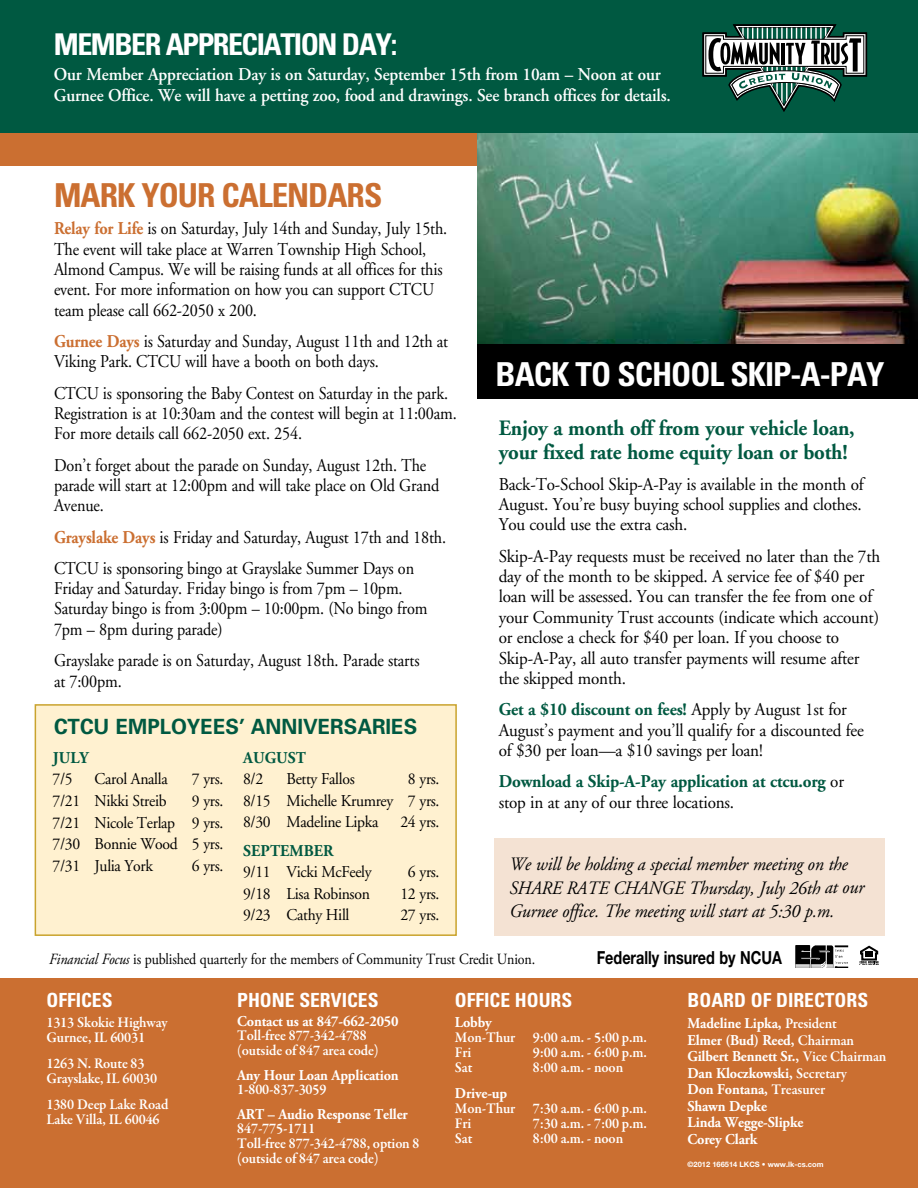
<style>
.page{position:relative;width:918px;height:1188px;background:#fff}
.page>*{position:absolute;margin:0;border:0;box-sizing:border-box;transform-origin:0 0}
.t1{font:700 condensed 33px "Univers";letter-spacing:-.03em;color:#fff}
.t2{font:700 condensed 33px "Univers";letter-spacing:-.03em;color:#cb6f31}
.t3{font:700 condensed 30px "Univers";letter-spacing:-.05em;color:#fff}
.t4{font:700 21.9px/24px "Adobe Garamond";letter-spacing:-.01em;color:#005941;scale:.95 1}
.t5{font:700 21px "Univers";color:#005941}
.t6{font:700 condensed 19.5px "Univers";color:#fff}
.t7{font:italic 18.9px/23.2px "Adobe Garamond";letter-spacing:-.01em;color:#000;scale:.95 1}
.t8{font:18px/20.4px "Adobe Garamond";letter-spacing:-.01em;color:#000;scale:.9 1}
.t9{font:18px/20.4px "Adobe Garamond";letter-spacing:-.01em;color:#000;scale:.95 1}
.t10{font:600 18px/21px "Adobe Garamond";letter-spacing:-.01em;color:#fff;scale:.95 1}
.t11{font:700 18px/21px "Adobe Garamond";letter-spacing:-.01em;color:#005941;scale:.95 1}
.t12{font:700 18px "Helvetica Neue";color:#000;scale:.8 1}
.t13{font:16.5px/21.9px "Adobe Garamond";letter-spacing:-.02em;color:#000;text-align:justify;scale:.95 1}
.t14{font:700 16.5px "Adobe Garamond Pro";letter-spacing:.005em;color:#005941;scale:.95 1}
.t15{font:15.6px "Adobe Garamond Pro";letter-spacing:-.01em;color:#000;scale:.9 1}
.t16{font:600 15px/15px "Garamond Premr Pro";letter-spacing:-.01em;color:#fff;scale:.95 1}
.t17{font:700 15px/16.5px "Adobe Garamond Pro";letter-spacing:-.01em;color:#fff;scale:.95 1}
.t18{font:700 7.5px "Helvetica Neue";color:#fff}
.s1{font-weight:700;color:#cb6f31}
.s2{font-weight:700;color:#005941}
.s3{font-weight:400;color:#000}
.s4{font-style:italic}
.s5{font-family:"Garamond Premr Pro";font-weight:600}
</style>
<div class="page">
<div style="left:494px;top:838px;width:391px;height:98px;background:#f4e2d3"></div>
<div style="left:0;top:978px;width:918px;height:210px;background:#cb6f31"></div>
<div style="left:0;top:0;width:918px;height:136px;background:#005941"></div>
<div style="left:0;top:134px;width:918px;height:32px;background:#cb6f31"></div>
<img style="left:795px;top:945px;width:54px;height:23px">
<svg style="left:859px;top:946px;width:20px;height:19px"></svg>
<img style="left:477px;top:134px;width:441px;height:211px">
<div style="left:477px;top:345px;width:441px;height:54px;background:#000"></div>
<svg style="left:702px;top:24px;width:165px;height:88px"></svg>
<div style="left:35px;top:704px;width:422px;height:232px;background:#fff1d0;border:2px solid #c9a32d"></div>
<h2 class="t3" style="left:54px;top:26px;width:345px">MEMBER APPRECIATION DAY:</h2>
<p class="t10" style="left:54px;top:64px;width:651px">Our Member Appreciation Day is on Saturday, September 15th from 10am – Noon at our<br>Gurnee Office. We will have a petting zoo, food and drawings. See branch offices for details.</p>
<h1 class="t2" style="left:54px;top:175px;width:330px">MARK YOUR CALENDARS</h1>
<p class="t8" style="left:54px;top:219px;width:439px"><span class="s1">Relay for Life</span> is on Saturday, July 14th and Sunday, July 15th.<br>The event will take place at Warren Township High School, Almond Campus. We will be raising funds at all offices for this event. For more information on how you can support CTCU team please call 662-2050 x 200.</p>
<p class="t8" style="left:54px;top:332px;width:440px"><span class="s1">Gurnee Days</span> is Saturday and Sunday, August 11th and 12th at<br>Viking Park. CTCU will have a booth on both days.</p>
<p class="t8" style="left:54px;top:383px;width:449px">CTCU is sponsoring the Baby Contest on Saturday in the park.<br>Registration is at 10:30am and the contest will begin at 11:00am.<br>For more details call 662-2050 ext. 254.</p>
<p class="t8" style="left:54px;top:455px;width:430px">Don’t forget about the parade on Sunday, August 12th. The parade will start at 12:00pm and will take place on Old Grand<br>Avenue.</p>
<p class="t8" style="left:54px;top:522px;width:437px;line-height:31.2px"><span class="s1">Grayslake Days</span> is Friday and Saturday, August 17th and 18th.<br>CTCU is sponsoring bingo at Grayslake Summer Days on</p>
<p class="t8" style="left:54px;top:579px;width:416px">Friday and Saturday. Friday bingo is from 7pm – 10pm.<br>Saturday bingo is from 3:00pm – 10:00pm. (No bingo from<br>7pm – 8pm during parade)</p>
<p class="t8" style="left:54px;top:650px;width:408px;line-height:21px">Grayslake parade is on Saturday, August 18th. Parade starts at 7:00pm.</p>
<p class="t5" style="left:54px;top:713px;width:365px">CTCU EMPLOYEES’ ANNIVERSARIES</p>
<p class="t14" style="left:53px;top:748px;width:39px">july</p>
<p class="t13" style="left:53px;top:768px;width:23px">7/5</p>
<p class="t13" style="left:95px;top:768px;width:79px">Carol Analla</p>
<p class="t13" style="left:192px;top:768px;width:35px">7 yrs.</p>
<p class="t13" style="left:53px;top:790px;width:122px">7/21 Nikki Streib</p>
<p class="t14" style="left:243px;top:748px;width:58px">august</p>
<p class="t13" style="left:243px;top:768px;width:23px">8/2</p>
<p class="t13" style="left:287px;top:768px;width:73px">Betty Fallos</p>
<p class="t13" style="left:243px;top:768px;width:208px;text-indent:165px">8 yrs.<br>8/15 Michelle Krumrey 7 yrs.<br>8/30 Madeline Lipka</p>
<p class="t13" style="left:53px;top:790px;width:181px;text-indent:139px">9 yrs.<br>7/21 Nicole Terlap 9 yrs.<br>7/30 Bonnie Wood 5 yrs.<br>7/31 Julia York</p>
<p class="t13" style="left:400px;top:812px;width:43px">24 yrs.</p>
<p class="t14" style="left:243px;top:841px;width:41px">September</p>
<p class="t13" style="left:243px;top:861px;width:137px">9/11 Vicki McFeely</p>
<p class="t13" style="left:408px;top:861px;width:35px">6 yrs.</p>
<p class="t13" style="left:243px;top:883px;width:135px">9/18 Lisa Robinson</p>
<p class="t13" style="left:400px;top:883px;width:43px">12 yrs.</p>
<p class="t13" style="left:243px;top:905px;width:113px">9/23 Cathy Hill</p>
<p class="t13" style="left:400px;top:905px;width:43px">27 yrs.</p>
<p class="t13" style="left:192px;top:856px;width:35px">6 yrs.</p>
<h1 class="t1" style="left:496px;top:354px;width:391px">BACK TO SCHOO L SKIP-A-PAY</h1>
<p class="t4" style="left:499px;top:416px;width:376px">Enjoy a month off from your vehicle loan, your fixed rate home equity loan or both!</p>
<p class="t9" style="left:499px;top:474px;width:386px;text-align:justify">Back-To-School Skip-A-Pay is available in the month of August. You’re busy buying school supplies and clothes.<br>You could use the extra cash.</p>
<p class="t9" style="left:499px;top:546px;width:403px">Skip-A-Pay requests must be received no later than the 7th day of the month to be skipped. A service fee of $40 per loan will be assessed. You can transfer the fee from one of your Community Trust accounts (indicate which account) or enclose a check for $40 per loan. If you choose to Skip-A-Pay, all auto transfer payments will resume after the skipped month.</p>
<p class="t9" style="left:499px;top:700px;width:386px"><span class="s2">Get a $10 discount on fees!</span> Apply by August 1st for<br>August’s payment and you’ll qualify for a discounted fee of $30 per loan—a $10 savings per loan!</p>
<p class="t11" style="left:499px;top:771px;width:365px">Download a Skip-A-Pay application at ctcu.org <span class="s3">or stop in at any of our three locations.</span></p>
<p class="t7" style="left:509px;top:853px;width:377px">We will be holding a special member meeting on the<br>Share Rate Change Thursday, July 26th at our<br>Gurnee office. The meeting will start at 5:30 p.m.</p>
<p class="t15" style="left:49px;top:950px;width:542px"><span class="s4">Financial Focus</span> is published quarterly for the members of Community Trust Credit Union.</p>
<p class="t12" style="left:597px;top:946px;width:233px">Federally insured by NCUA</p>
<p class="t6" style="left:46px;top:988px;width:56px">OFFICES</p>
<p class="t16" style="left:46px;top:1015px;width:129px">1313 Skokie Highway<br>Gurnee, IL 60031</p>
<p class="t16" style="left:46px;top:1056px;width:118px">1263 N. Route 83<br>Grayslake, IL 60030</p>
<p class="t16" style="left:46px;top:1097px;width:130px">1380 Deep Lake Road<br>Lake Villa, IL 60046</p>
<p class="t6" style="left:237px;top:988px;width:13px">PHONE</p>
<p class="t6" style="left:299px;top:988px;width:69px">SERVICES</p>
<p class="t17" style="left:237px;top:1014px;width:171px">Contact us at 847-662-2050</p>
<p class="t16" style="left:237px;top:1029px;width:150px;line-height:14.2px">Toll-free 877-342-4788 (outside of 847 area code)</p>
<p class="t17" style="left:237px;top:1067px;width:172px">Any Hour Loan Application</p>
<p class="t16" style="left:237px;top:1082px;width:96px">1-800-837-3059</p>
<p class="t17" style="left:237px;top:1106px;width:181px">ART – Audio Response Teller</p>
<p class="t16" style="left:237px;top:1122px;width:194px">847-775-1711<br>Toll-free 877-342-4788, option 8 (outside of 847 area code)</p>
<p class="t6" style="left:455px;top:988px;width:107px">OFFICE HOURS</p>
<p class="t17" style="left:455px;top:1014px;width:41px">Lobby</p>
<p class="t16" style="left:455px;top:1030px;width:204px">Mon-Thur 9:00 a.m. - 5:00 p.m.<br>Fri</p>
<p class="t16" style="left:533px;top:1045px;width:121px">9:00 a.m. - 6:00 p.m.</p>
<p class="t16" style="left:455px;top:1060px;width:20px">Sat</p>
<p class="t16" style="left:533px;top:1060px;width:97px">8:00 a.m. - noon</p>
<p class="t17" style="left:455px;top:1085px;width:57px">Drive-up</p>
<p class="t16" style="left:455px;top:1101px;width:204px">Mon-Thur 7:30 a.m. - 6:00 p.m.<br>Fri</p>
<p class="t16" style="left:533px;top:1116px;width:121px">7:30 a.m. - 7:00 p.m.</p>
<p class="t16" style="left:455px;top:1131px;width:20px">Sat</p>
<p class="t16" style="left:533px;top:1131px;width:97px">8:00 a.m. - noon</p>
<p class="t6" style="left:688px;top:988px;width:159px">BOARD OF DIRECTORS</p>
<p class="t17" style="left:688px;top:1016px;width:211px">Madeline Lipka, <span class="s5">President<br></span>Elmer (Bud) Reed, <span class="s5">Chairman<br></span>Gilbert Bennett Sr., <span class="s5">Vice Chairman<br></span>Dan Kloczkowski, <span class="s5">Secretary<br></span>Don Fontana, <span class="s5">Treasurer<br></span>Shawn Depke<br>Linda Wegge-Slipke<br>Corey Clark</p>
<p class="t18" style="left:688px;top:1159px;width:137px">©2012 166514 LKCS • www.lk-cs.com</p>
</div>
